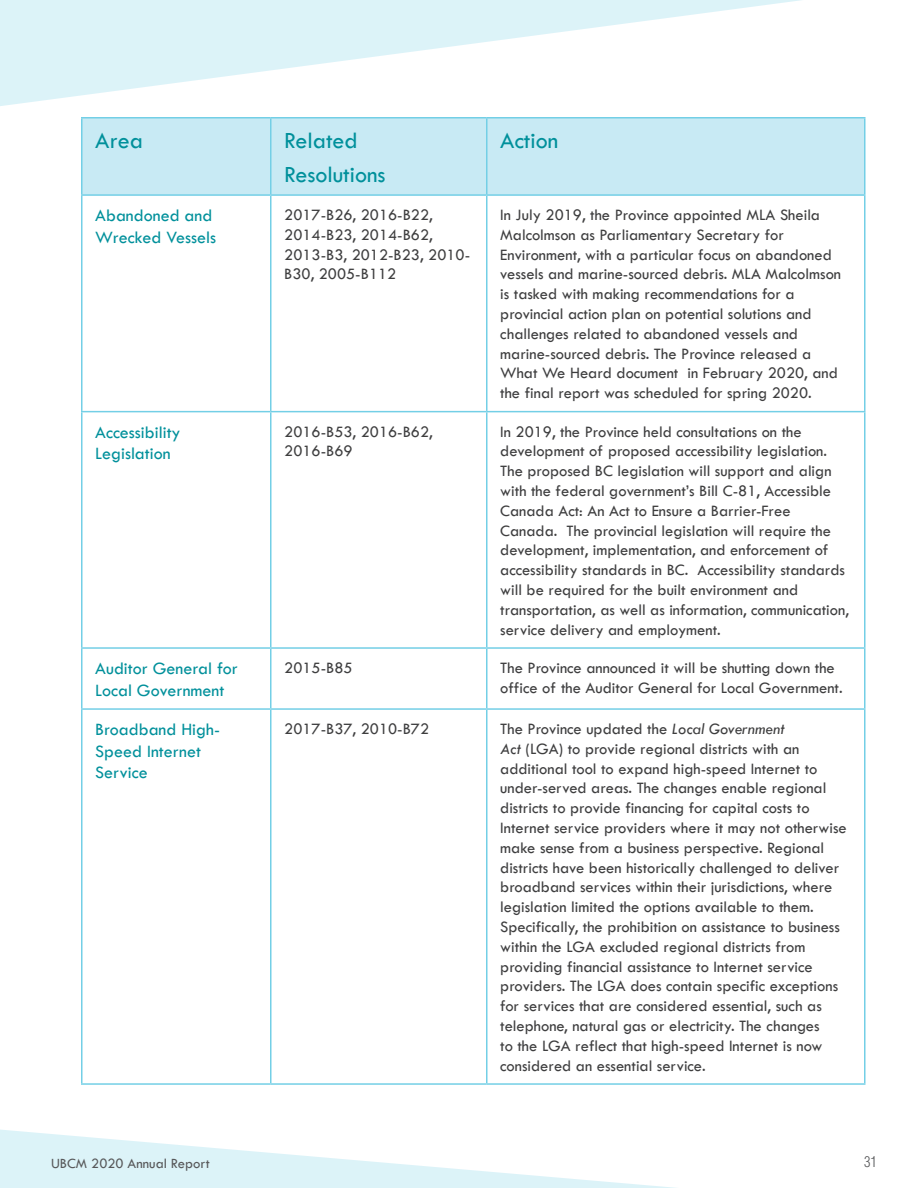
<style>
.page{position:relative;width:918px;height:1188px;background:#fff}
.page>*{position:absolute;margin:0;border:0;box-sizing:border-box;transform-origin:0 0}
.Table_Header_16pt{font:24px "Tw Cen";color:#00909b}
.Table_Sub-Header_12p{font:18px/21.6px "Tw Cen";color:#00909b}
.Body_Text_Grey_11pt{font:16.5px/19.8px "Tw Cen";color:#3e3e3f}
.t1{font:14.7px "Tw Cen";color:#57585a}
.t2{font:300 condensed 14.7px "Helvetica LT Std";color:#57585a}
.s1{font-style:italic}
</style>
<div class="page">
<svg style="left:0;top:1067px;width:676px;height:121px"></svg>
<svg style="left:0;top:0;width:866px;height:202px"></svg>
<div style="left:82px;top:118px;width:783px;height:76px;background:#c8eaf4"></div>
<hr style="left:81px;top:117px;width:190px;height:1px;background:#73cfe6">
<hr style="left:81px;top:119px;width:1px;height:75px;background:#73cfe6">
<hr style="left:271px;top:117px;width:216px;height:1px;background:#73cfe6">
<hr style="left:270px;top:119px;width:2px;height:75px;background:#73cfe6">
<hr style="left:487px;top:117px;width:379px;height:1px;background:#73cfe6">
<hr style="left:486px;top:119px;width:2px;height:75px;background:#73cfe6">
<hr style="left:864px;top:119px;width:2px;height:75px;background:#73cfe6">
<hr style="left:81px;top:194px;width:190px;height:2px;background:#73cfe6">
<hr style="left:81px;top:196px;width:1px;height:215px;background:#73cfe6">
<hr style="left:271px;top:194px;width:216px;height:2px;background:#73cfe6">
<hr style="left:270px;top:196px;width:2px;height:215px;background:#73cfe6">
<hr style="left:487px;top:194px;width:379px;height:2px;background:#73cfe6">
<hr style="left:486px;top:196px;width:2px;height:215px;background:#73cfe6">
<hr style="left:864px;top:196px;width:2px;height:215px;background:#73cfe6">
<hr style="left:81px;top:411px;width:190px;height:1px;background:#73cfe6">
<hr style="left:81px;top:412px;width:1px;height:235px;background:#73cfe6">
<hr style="left:271px;top:411px;width:216px;height:1px;background:#73cfe6">
<hr style="left:270px;top:412px;width:2px;height:235px;background:#73cfe6">
<hr style="left:487px;top:411px;width:379px;height:1px;background:#73cfe6">
<hr style="left:486px;top:412px;width:2px;height:235px;background:#73cfe6">
<hr style="left:864px;top:412px;width:2px;height:235px;background:#73cfe6">
<hr style="left:81px;top:647px;width:190px;height:2px;background:#73cfe6">
<hr style="left:81px;top:649px;width:1px;height:59px;background:#73cfe6">
<hr style="left:271px;top:647px;width:216px;height:2px;background:#73cfe6">
<hr style="left:270px;top:649px;width:2px;height:59px;background:#73cfe6">
<hr style="left:487px;top:647px;width:379px;height:2px;background:#73cfe6">
<hr style="left:486px;top:649px;width:2px;height:59px;background:#73cfe6">
<hr style="left:864px;top:649px;width:2px;height:59px;background:#73cfe6">
<hr style="left:81px;top:708px;width:190px;height:2px;background:#73cfe6">
<hr style="left:81px;top:710px;width:1px;height:373px;background:#73cfe6">
<hr style="left:271px;top:708px;width:216px;height:2px;background:#73cfe6">
<hr style="left:270px;top:710px;width:2px;height:373px;background:#73cfe6">
<hr style="left:487px;top:708px;width:379px;height:2px;background:#73cfe6">
<hr style="left:486px;top:710px;width:2px;height:373px;background:#73cfe6">
<hr style="left:864px;top:710px;width:2px;height:373px;background:#73cfe6">
<hr style="left:81px;top:1083px;width:190px;height:2px;background:#73cfe6">
<hr style="left:271px;top:1083px;width:216px;height:2px;background:#73cfe6">
<hr style="left:487px;top:1083px;width:379px;height:2px;background:#73cfe6">
<p class="Table_Header_16pt" style="left:95px;top:126px;width:49px">Area</p>
<p class="Table_Header_16pt" style="left:284px;top:126px;width:75px">Related</p>
<p class="Table_Header_16pt" style="left:284px;top:160px;width:103px">Resolutions</p>
<p class="Table_Header_16pt" style="left:500px;top:126px;width:60px">Action</p>
<p class="Table_Sub-Header_12p" style="left:95px;top:204px;width:122px">Abandoned and<br>Wrecked Vessels</p>
<p class="Body_Text_Grey_11pt" style="left:284px;top:205px;width:187px">2017-B26, 2016-B22,<br>2014-B23, 2014-B62,<br>2013-B3, 2012-B23, 2010-<br>B30, 2005-B112</p>
<p class="Body_Text_Grey_11pt" style="left:500px;top:205px;width:342px">In July 2019, the Province appointed MLA Sheila Malcolmson as Parliamentary Secretary for Environment, with a particular focus on abandoned vessels and marine-sourced debris. MLA Malcolmson is tasked with making recommendations for a provincial action plan on potential solutions and challenges related to abandoned vessels and marine-sourced debris. The Province released a What We Heard document in February 2020, and the final report was scheduled for spring 2020.</p>
<p class="Table_Sub-Header_12p" style="left:95px;top:421px;width:87px">Accessibility<br>Legislation</p>
<p class="Body_Text_Grey_11pt" style="left:284px;top:421px;width:150px">2016-B53, 2016-B62,<br>2016-B69</p>
<p class="Body_Text_Grey_11pt" style="left:500px;top:421px;width:350px">In 2019, the Province held consultations on the development of proposed accessibility legislation.<br>The proposed BC legislation will support and align with the federal government’s Bill C-81, Accessible Canada Act: An Act to Ensure a Barrier-Free Canada. The provincial legislation will require the development, implementation, and enforcement of accessibility standards in BC. Accessibility standards will be required for the built environment and transportation, as well as information, communication, service delivery and employment.</p>
<p class="Table_Sub-Header_12p" style="left:95px;top:657px;width:144px">Auditor General for<br>Local Government</p>
<p class="Body_Text_Grey_11pt" style="left:284px;top:658px;width:70px">2015-B85</p>
<p class="Body_Text_Grey_11pt" style="left:500px;top:658px;width:344px">The Province announced it will be shutting down the office of the Auditor General for Local Government.</p>
<p class="Table_Sub-Header_12p" style="left:95px;top:718px;width:126px">Broadband High-<br>Speed Internet<br>Service</p>
<p class="Body_Text_Grey_11pt" style="left:284px;top:719px;width:146px">2017-B37, 2010-B72</p>
<p class="Body_Text_Grey_11pt" style="left:500px;top:719px;width:348px">The Province updated the <span class="s1">Local Government<br>Act</span> (LGA) to provide regional districts with an additional tool to expand high-speed Internet to under-served areas. The changes enable regional districts to provide financing for capital costs to Internet service providers where it may not otherwise make sense from a business perspective. Regional districts have been historically challenged to deliver broadband services within their jurisdictions, where legislation limited the options available to them.<br>Specifically, the prohibition on assistance to business within the LGA excluded regional districts from providing financial assistance to Internet service providers. The LGA does contain specific exceptions for services that are considered essential, such as telephone, natural gas or electricity. The changes<br>to the LGA reflect that high-speed Internet is now considered an essential service.</p>
<p class="t1" style="left:51px;top:1155px;width:160px">UBCM 2020 Annual Report</p>
<p class="t2" style="left:864px;top:1153px;width:14px">31</p>
</div>
